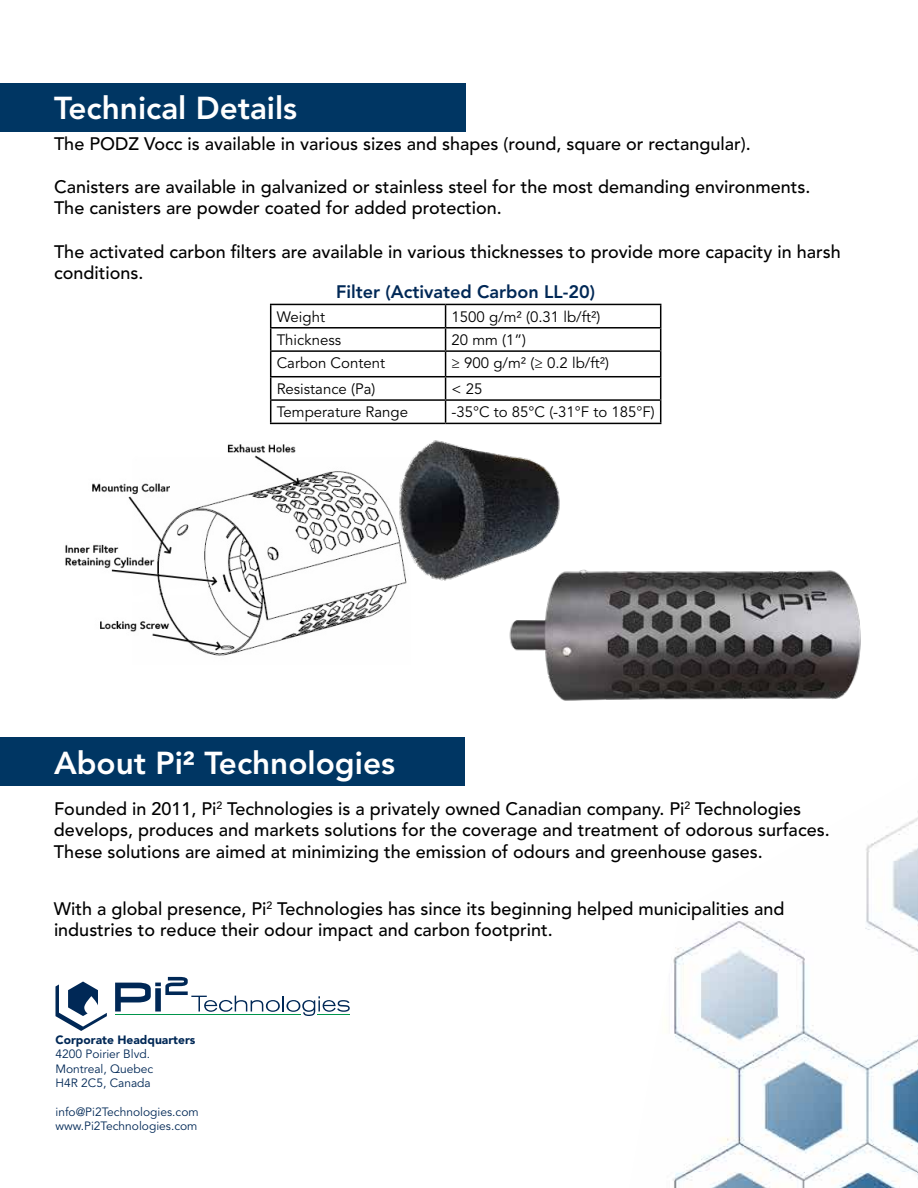
<style>
.page{position:relative;width:918px;height:1188px;background:#fff}
.page>*{position:absolute;margin:0;border:0;box-sizing:border-box;transform-origin:0 0}
.t1{font:800 31.5px "Avenir LT Std";color:#fff}
.t2{font:500 18px/21.6px "Avenir LT Std";color:#000}
.t3{font:800 18px "Avenir LT Std";color:#002856}
.t4{font:15px "Avenir LT Std";color:#000}
.t5{font:12px/14.4px "Avenir LT Std";color:#002856}
.t6{font:900 12px "Avenir LT Std";color:#002856}
</style>
<div class="page">
<svg style="left:115px;top:977px;width:235px;height:39px"></svg>
<svg style="left:56px;top:982px;width:51px;height:49px"></svg>
<hr style="left:317px;top:1014px;width:32px;height:1px;background:#00954b">
<hr style="left:115px;top:1014px;width:185px;height:1px;background:#00954b">
<img style="left:673px;top:811px;width:245px;height:377px">
<img style="left:509px;top:569px;width:352px;height:132px">
<img style="left:65px;top:444px;width:339px;height:212px">
<div style="left:0;top:737px;width:464px;height:49px;background:#003663"></div>
<img style="left:391px;top:440px;width:174px;height:144px">
<div style="left:0;top:83px;width:466px;height:48px;background:#003663"></div>
<hr style="left:270px;top:304px;width:176px;height:1px;background:#000">
<hr style="left:446px;top:304px;width:215px;height:1px;background:#000">
<hr style="left:270px;top:327px;width:176px;height:2px;background:#000">
<hr style="left:446px;top:327px;width:215px;height:2px;background:#000">
<hr style="left:270px;top:350px;width:176px;height:2px;background:#000">
<hr style="left:446px;top:350px;width:215px;height:2px;background:#000">
<hr style="left:270px;top:376px;width:176px;height:1px;background:#000">
<hr style="left:446px;top:376px;width:215px;height:1px;background:#000">
<hr style="left:270px;top:399px;width:176px;height:2px;background:#000">
<svg style="left:270px;top:305px;width:1px;height:118px"></svg>
<hr style="left:446px;top:399px;width:215px;height:2px;background:#000">
<svg style="left:445px;top:305px;width:1px;height:118px"></svg>
<svg style="left:660px;top:305px;width:1px;height:118px"></svg>
<hr style="left:270px;top:423px;width:176px;height:1px;background:#000">
<hr style="left:446px;top:423px;width:215px;height:1px;background:#000">
<h1 class="t1" style="left:54px;top:89px;width:245px">Technical Details</h1>
<p class="t2" style="left:54px;top:133px;width:698px">The PODZ Vocc is available in various sizes and shapes (round, square or rectangular).</p>
<p class="t2" style="left:54px;top:176px;width:758px">Canisters are available in galvanized or stainless steel for the most demanding environments.<br>The canisters are powder coated for added protection.</p>
<p class="t2" style="left:54px;top:241px;width:788px">The activated carbon filters are available in various thicknesses to provide more capacity in harsh conditions.</p>
<p class="t3" style="left:336px;top:281px;width:261px">Filter (Activated Carbon LL-20)</p>
<p class="t4" style="left:277px;top:308px;width:50px">Weight</p>
<p class="t4" style="left:452px;top:308px;width:150px">1500 g/m² (0.31 lb/ft²)</p>
<p class="t4" style="left:277px;top:331px;width:66px">Thickness</p>
<p class="t4" style="left:452px;top:331px;width:76px">20 mm (1”)</p>
<p class="t4" style="left:277px;top:355px;width:110px">Carbon Content</p>
<p class="t4" style="left:452px;top:355px;width:159px">≥ 900 g/m² (≥ 0.2 lb/ft²)</p>
<p class="t4" style="left:277px;top:380px;width:100px">Resistance (Pa)</p>
<p class="t4" style="left:452px;top:380px;width:32px">&lt; 25</p>
<p class="t4" style="left:277px;top:404px;width:133px">Temperature Range</p>
<p class="t4" style="left:452px;top:404px;width:205px">-35°C to 85°C (-31°F to 185°F)</p>
<h1 class="t1" style="left:54px;top:744px;width:343px">About Pi² Technologies</h1>
<p class="t2" style="left:54px;top:798px;width:777px">Founded in 2011, Pi<sup>2</sup> Technologies is a privately owned Canadian company. Pi<sup>2</sup> Technologies develops, produces and markets solutions for the coverage and treatment of odorous surfaces.<br>These solutions are aimed at minimizing the emission of odours and greenhouse gases.</p>
<p class="t2" style="left:54px;top:898px;width:732px">With a global presence, Pi<sup>2</sup> Technologies has since its beginning helped municipalities and industries to reduce their odour impact and carbon footprint.</p>
<p class="t6" style="left:56px;top:1032px;width:141px">Corporate Headquarters</p>
<p class="t5" style="left:56px;top:1047px;width:99px">4200 Poirier Blvd.<br>Montreal, Quebec<br>H4R 2C5, Canada</p>
<p class="t5" style="left:56px;top:1105px;width:145px">info@Pi2Technologies.com www.Pi2Technologies.com</p>
</div>
